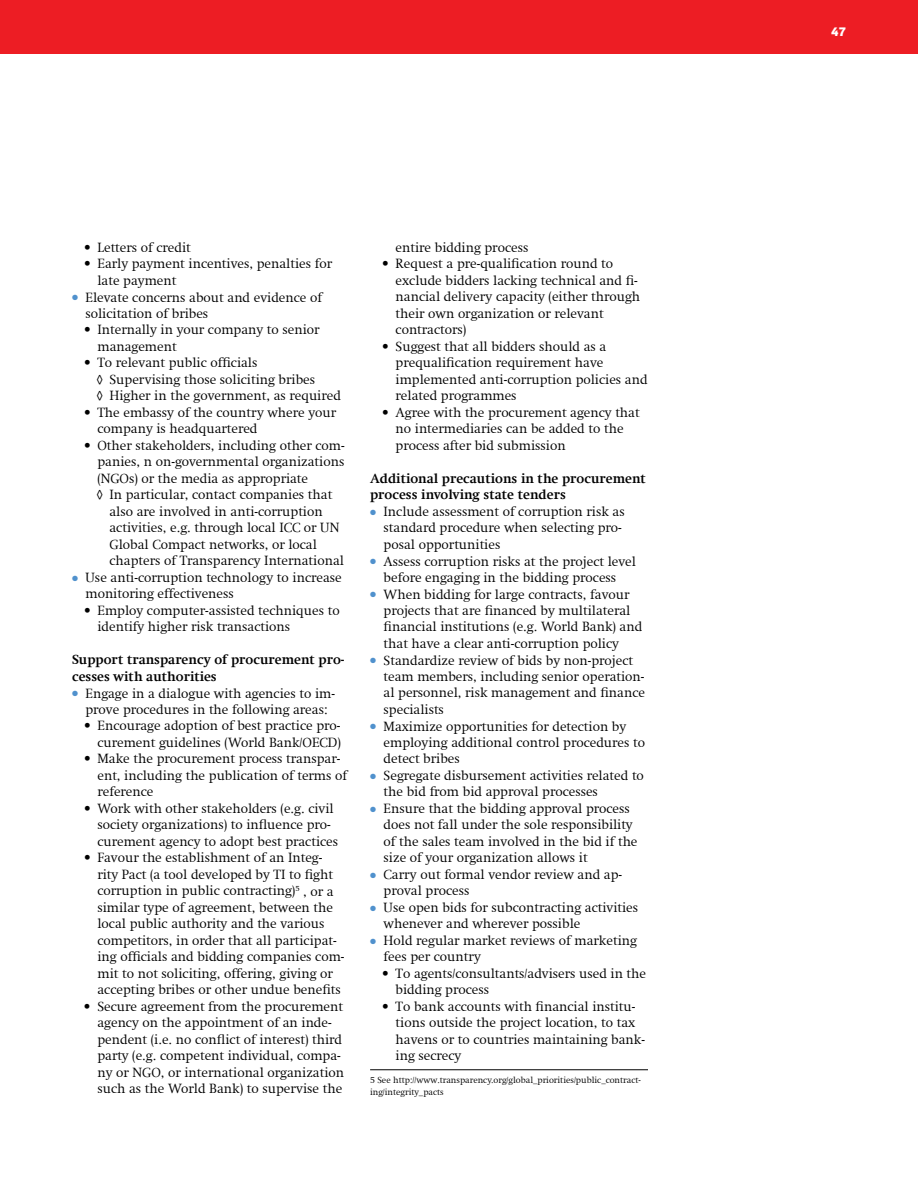
<style>
.page{position:relative;width:918px;height:1188px;background:#fff}
.page>*{position:absolute;margin:0;border:0;box-sizing:border-box;transform-origin:0 0}
.t1{font:300 13.5px/16.5px "Swift Com";color:#000}
.t2{font:700 13.5px/16.5px "Swift Com";color:#000}
.t3{font:800 12px "Flama";color:#fff}
.t4{font:300 9px/12px "Swift Com";color:#000}
.s1{color:#5091cd}
</style>
<div class="page">
<div style="left:0;top:0;width:918px;height:54px;background:#ed1d24"></div>
<hr style="left:370px;top:1070px;width:278px;height:1px;background:#000">
<p class="t1" style="left:84px;top:239px;width:108px">• Letters of credit</p>
<p class="t1" style="left:98px;top:256px;width:236px;text-indent:-14px">• Early payment incentives, penalties for late payment</p>
<p class="t1" style="left:86px;top:289px;width:238px;text-indent:-13px"><span class="s1">●</span> Elevate concerns about and evidence of solicitation of bribes</p>
<p class="t1" style="left:98px;top:322px;width:224px;text-indent:-14px">• Internally in your company to senior management</p>
<p class="t1" style="left:96px;top:355px;width:246px;text-indent:-12px">• To relevant public officials<br>◊ Supervising those soliciting bribes<br>◊ Higher in the government, as required</p>
<p class="t1" style="left:98px;top:404px;width:240px;text-indent:-14px">• The embassy of the country where your company is headquartered</p>
<p class="t1" style="left:84px;top:437px;width:262px">• Other stakeholders, including other com-</p>
<p class="t1" style="left:98px;top:454px;width:248px">panies, n on-governmental organizations</p>
<p class="t1" style="left:98px;top:470px;width:212px">(NGOs) or the media as appropriate</p>
<p class="t1" style="left:96px;top:487px;width:238px">◊ In particular, contact companies that</p>
<p class="t1" style="left:110px;top:503px;width:215px">also are involved in anti-corruption</p>
<p class="t1" style="left:110px;top:520px;width:231px">activities, e.g. through local ICC or UN</p>
<p class="t1" style="left:110px;top:536px;width:209px">Global Compact networks, or local</p>
<p class="t1" style="left:110px;top:553px;width:236px">chapters of Transparency International</p>
<p class="t1" style="left:86px;top:569px;width:258px;text-indent:-13px"><span class="s1">●</span> Use anti-corruption technology to increase monitoring effectiveness</p>
<p class="t1" style="left:98px;top:602px;width:244px;text-indent:-14px">• Employ computer-assisted techniques to identify higher risk transactions</p>
<p class="t2" style="left:72px;top:652px;width:274px">Support transparency of procurement pro&shy;cesses with authorities</p>
<p class="t1" style="left:72px;top:685px;width:265px;text-align:center"><span class="s1">●</span> Engage in a dialogue with agencies to im&shy;prove procedures in the following areas:</p>
<p class="t1" style="left:84px;top:718px;width:258px;text-align:right">• Encourage adoption of best practice pro&shy;curement guidelines (World Bank/OECD)</p>
<p class="t1" style="left:98px;top:751px;width:251px;text-indent:-14px">• Make the procurement process transpar&shy;ent, including the publication of terms of reference</p>
<p class="t1" style="left:98px;top:800px;width:242px;text-indent:-14px">• Work with other stakeholders (e.g. civil society organizations) to influence pro&shy;curement agency to adopt best practices</p>
<p class="t1" style="left:97px;top:850px;width:249px;text-indent:-13px">• Favour the establishment of an Integ&shy;rity Pact (a tool developed by TI to fight corruption in public contracting)<sup>5</sup> , or a similar type of agreement, between the local public authority and the various competitors, in order that all participat&shy;ing officials and bidding companies com&shy;mit to not soliciting, offering, giving or accepting bribes or other undue benefits</p>
<p class="t1" style="left:97px;top:998px;width:248px;text-indent:-14px">• Secure agreement from the procurement agency on the appointment of an inde&shy;pendent (i.e. no conflict of interest) third party (e.g. competent individual, compa&shy;ny or NGO, or international organization such as the World Bank) to supervise the</p>
<p class="t1" style="left:396px;top:239px;width:134px">entire bidding process</p>
<p class="t1" style="left:396px;top:256px;width:246px;text-indent:-14px">• Request a pre-qualification round to exclude bidders lacking technical and fi&shy;nancial delivery capacity (either through their own organization or relevant contractors)</p>
<p class="t1" style="left:396px;top:338px;width:253px;text-indent:-14px">• Suggest that all bidders should as a prequalification requirement have implemented anti-corruption policies and related programmes</p>
<p class="t1" style="left:396px;top:404px;width:246px;text-indent:-14px">• Agree with the procurement agency that no intermediaries can be added to the process after bid submission</p>
<p class="t2" style="left:370px;top:470px;width:277px">Additional precautions in the procurement process involving state tenders</p>
<p class="t1" style="left:384px;top:503px;width:243px;text-indent:-13px"><span class="s1">●</span> Include assessment of corruption risk as standard procedure when selecting pro&shy;posal opportunities</p>
<p class="t1" style="left:370px;top:553px;width:267px;text-align:center"><span class="s1">●</span> Assess corruption risks at the project level before engaging in the bidding process</p>
<p class="t1" style="left:384px;top:586px;width:260px;text-indent:-13px"><span class="s1">●</span> When bidding for large contracts, favour projects that are financed by multilateral financial institutions (e.g. World Bank) and that have a clear anti-corruption policy</p>
<p class="t1" style="left:384px;top:652px;width:263px;text-indent:-13px"><span class="s1">●</span> Standardize review of bids by non-project team members, including senior operation&shy;al personnel, risk management and finance specialists</p>
<p class="t1" style="left:384px;top:718px;width:263px;text-indent:-13px"><span class="s1">●</span> Maximize opportunities for detection by employing additional control procedures to detect bribes</p>
<p class="t1" style="left:384px;top:767px;width:262px;text-indent:-13px"><span class="s1">●</span> Segregate disbursement activities related to the bid from bid approval processes</p>
<p class="t1" style="left:384px;top:800px;width:255px;text-indent:-13px"><span class="s1">●</span> Ensure that the bidding approval process does not fall under the sole responsibility of the sales team involved in the bid if the size of your organization allows it</p>
<p class="t1" style="left:384px;top:866px;width:240px;text-indent:-13px"><span class="s1">●</span> Carry out formal vendor review and ap&shy;proval process</p>
<p class="t1" style="left:384px;top:899px;width:256px;text-indent:-13px"><span class="s1">●</span> Use open bids for subcontracting activities whenever and wherever possible</p>
<p class="t1" style="left:384px;top:932px;width:255px;text-indent:-13px"><span class="s1">●</span> Hold regular market reviews of marketing fees per country</p>
<p class="t1" style="left:396px;top:965px;width:252px;text-indent:-14px">• To agents/consultants/advisers used in the bidding process</p>
<p class="t1" style="left:396px;top:998px;width:251px;text-indent:-14px">• To bank accounts with financial institu&shy;tions outside the project location, to tax havens or to countries maintaining bank&shy;ing secrecy</p>
<p class="t4" style="left:370px;top:1074px;width:272px">5 See http://www.transparency.org/global_priorities/public_contract&shy;ing/integrity_pacts</p>
<p class="t3" style="left:831px;top:24px;width:16px">47</p>
</div>
